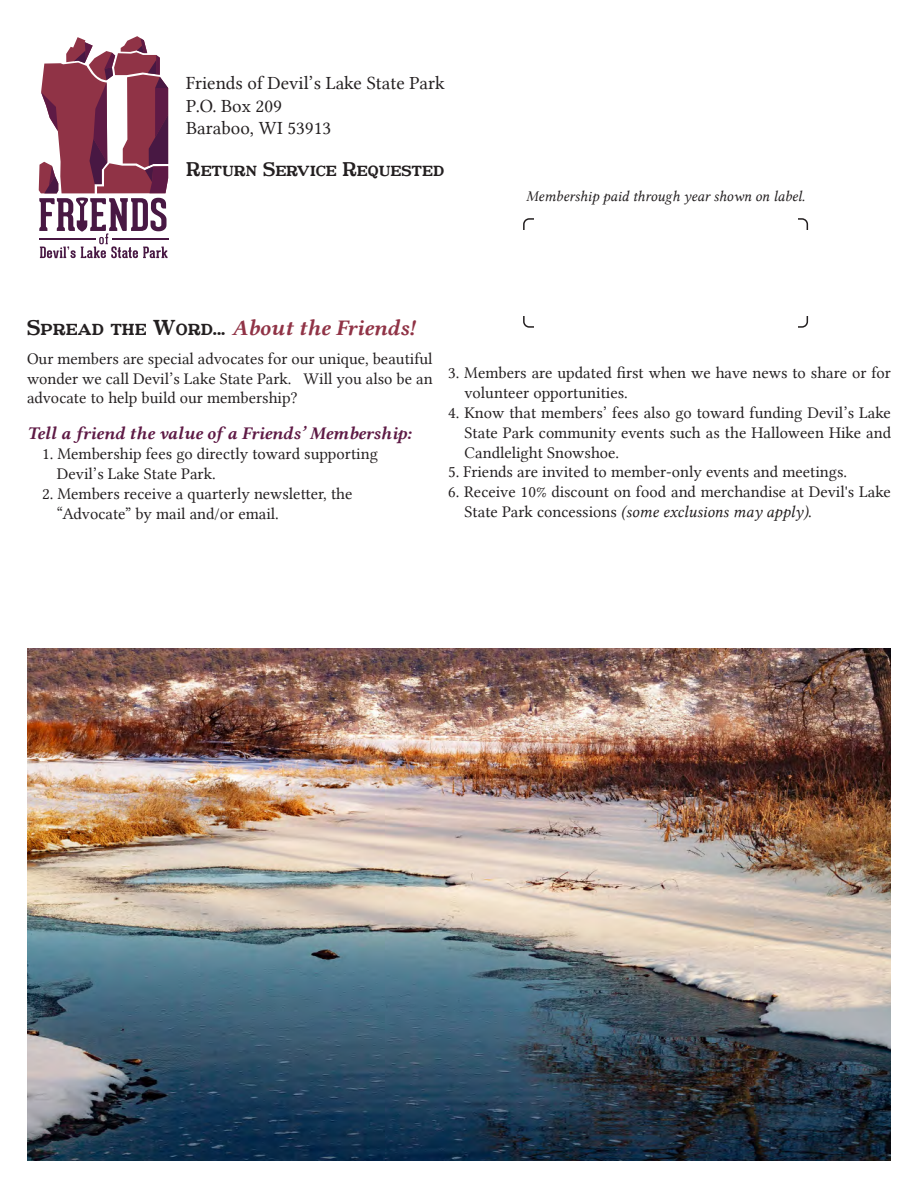
<style>
.page{position:relative;width:918px;height:1188px;background:#fff}
.page>*{position:absolute;margin:0;border:0;box-sizing:border-box;transform-origin:0 0}
.t1{font:21px "Postamt";color:#231f20}
.t2{font:19.2px "Postamt";color:#231f20}
.t3{font:18.9px/22.6px "Lin Libertine";color:#231f20}
.t4{font:18px "Lin Libertine BI";color:#5e1a45}
.t5{font:16.5px/19.8px "Lin Libertine";color:#231f20}
.t6{font:16.5px "Lin Libertine I";color:#231f20}
.t7{font:15px "Lin Libertine I";color:#231f20}
.s1{font-family:"Lin Libertine BI";font-size:22.5px;color:#903346}
.s2{font-family:"Lin Libertine"}
</style>
<div class="page">
<hr style="left:112px;top:239px;width:57px;height:1px;background:#481843">
<svg style="left:39px;top:36px;width:129px;height:222px"></svg>
<img style="left:27px;top:648px;width:864px;height:513px">
<p class="t3" style="left:186px;top:72px;width:260px">Friends of Devil’s Lake State Park<br>P.O. Box 209<br>Baraboo, WI 53913</p>
<p class="t2" style="left:186px;top:157px;width:260px">Return Service Requested</p>
<p class="t1" style="left:27px;top:315px;width:390px">Spread the Word... <span class="s1">About the Friends!</span></p>
<p class="t7" style="left:526px;top:188px;width:281px">Membership paid through year shown on label.</p>
<p class="t5" style="left:27px;top:349px;width:407px;text-align:justify">Our members are special advocates for our unique, beautiful wonder we call Devil’s Lake State Park. Will you also be an advocate to help build our membership?</p>
<p class="t4" style="left:27px;top:421px;width:386px">Tell a friend the value of a Friends’ Membership:</p>
<p class="t5" style="left:57px;top:444px;width:322px;text-indent:-15px">1. Membership fees go directly toward supporting<br>Devil’s Lake State Park.</p>
<p class="t5" style="left:57px;top:484px;width:297px;text-indent:-15px">2. Members receive a quarterly newsletter, the “Advocate” by mail and/or email.</p>
<p class="t5" style="left:465px;top:363px;width:428px;text-indent:-16px">3. Members are updated first when we have news to share or for volunteer opportunities.</p>
<p class="t5" style="left:465px;top:403px;width:428px;text-align:justify;text-indent:-16px">4. Know that members’ fees also go toward funding Devil’s Lake State Park community events such as the Halloween Hike and Candlelight Snowshoe.</p>
<p class="t5" style="left:448px;top:462px;width:401px">5. Friends are invited to member-only events and meetings.</p>
<p class="t5" style="left:448px;top:482px;width:444px">6. Receive 10% discount on food and merchandise at Devil's Lake</p>
<p class="t6" style="left:465px;top:502px;width:349px"><span class="s2">State Park concessions</span> (some exclusions may apply)<span class="s2">.</span></p>
</div>
